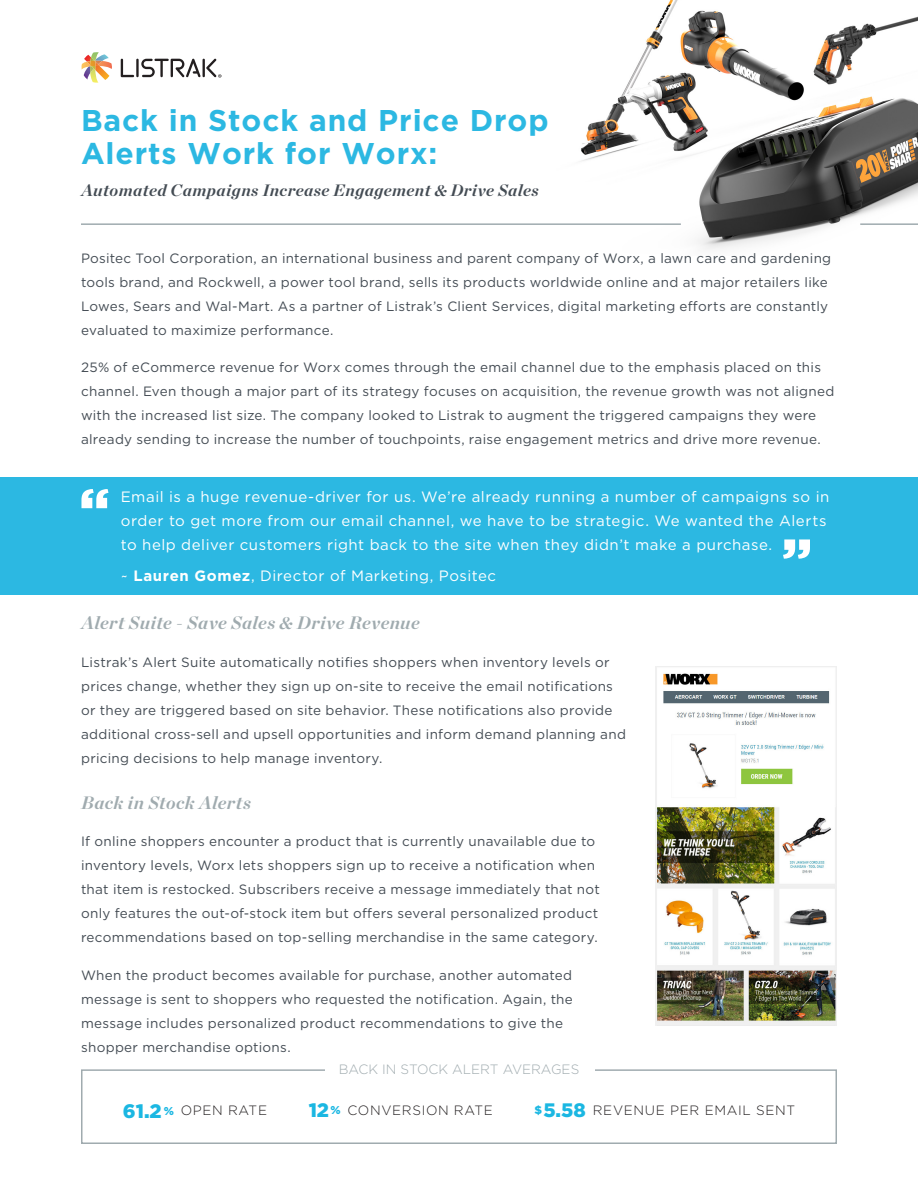
<style>
.page{position:relative;width:918px;height:1188px;background:#fff}
.page>*{position:absolute;margin:0;border:0;box-sizing:border-box;transform-origin:0 0}
.t1{font:700 30px "Gotham";letter-spacing:.03em;color:#2cb8e2}
.t2{font:900 19.5px "Gotham";color:#1bb7e2}
.headline{font:italic 700 18px "Chronicle Display";letter-spacing:.025em;color:#a0abaf}
.t3{font:italic 700 16.5px "Chronicle Display";letter-spacing:.03em;color:#444c54}
.body{font:15px/24px "Gotham";letter-spacing:.035em;color:#fff}
.body-2{font:13.5px/24px "Gotham";letter-spacing:.02em;color:#444c54}
.t4{font:300 13.5px "Gotham";letter-spacing:.05em;color:#231f20}
.t5{font:300 13.5px "Gotham";color:#a0abaf}
.s1{font-weight:700}
.s2{font-size:11.4px}
</style>
<div class="page">
<div style="left:0;top:478px;width:918px;height:117px;background:#2cb8e2"></div>
<img style="left:580px;top:0;width:338px;height:250px">
<svg style="left:121px;top:59px;width:100px;height:19px"></svg>
<svg style="left:81px;top:52px;width:31px;height:31px"></svg>
<svg style="left:81px;top:489px;width:27px;height:19px"></svg>
<hr style="left:81px;top:223px;width:600px;height:2px;background:#a0abaf">
<hr style="left:860px;top:223px;width:58px;height:2px;background:#a0abaf">
<img style="left:655px;top:666px;width:182px;height:359px">
<div style="left:81px;top:1069px;width:756px;height:75px;border:2px solid #a0abaf"></div>
<div style="left:325px;top:1068px;width:270px;height:16px;background:#fff"></div>
<svg style="left:783px;top:539px;width:27px;height:20px"></svg>
<p class="t1" style="left:81px;top:100px;width:469px">Back in Stock and Price Drop</p>
<p class="t1" style="left:81px;top:133px;width:358px">Alerts Work for Worx:</p>
<p class="t3" style="left:81px;top:176px;width:459px">Automated Campaigns Increase Engagement &amp; Drive Sales</p>
<p class="body-2" style="left:81px;top:246px;width:752px">Positec Tool Corporation, an international business and parent company of Worx, a lawn care and gardening tools brand, and Rockwell, a power tool brand, sells its products worldwide online and at major retailers like Lowes, Sears and Wal-Mart. As a partner of Listrak’s Client Services, digital marketing efforts are constantly evaluated to maximize performance.</p>
<p class="body-2" style="left:81px;top:355px;width:755px">25% of eCommerce revenue for Worx comes through the email channel due to the emphasis placed on this channel. Even though a major part of its strategy focuses on acquisition, the revenue growth was not aligned with the increased list size. The company looked to Listrak to augment the triggered campaigns they were already sending to increase the number of touchpoints, raise engagement metrics and drive more revenue.</p>
<p class="body" style="left:121px;top:484px;width:710px">Email is a huge revenue-driver for us. We’re already running a number of campaigns so in order to get more from our email channel, we have to be strategic. We wanted the Alerts to help deliver customers right back to the site when they didn’t make a purchase.</p>
<p class="body" style="left:121px;top:563px;width:377px">~ <span class="s1">Lauren Gomez</span>, Director of Marketing, Positec</p>
<p class="headline" style="left:81px;top:608px;width:340px">Alert Suite - Save Sales &amp; Drive Revenue</p>
<p class="body-2" style="left:81px;top:650px;width:546px">Listrak’s Alert Suite automatically notifies shoppers when inventory levels or prices change, whether they sign up on-site to receive the email notifications or they are triggered based on site behavior. These notifications also provide additional cross-sell and upsell opportunities and inform demand planning and pricing decisions to help manage inventory.</p>
<p class="headline" style="left:81px;top:787px;width:171px">Back in Stock Alerts</p>
<p class="body-2" style="left:81px;top:829px;width:520px">If online shoppers encounter a product that is currently unavailable due to inventory levels, Worx lets shoppers sign up to receive a notification when that item is restocked. Subscribers receive a message immediately that not only features the out-of-stock item but offers several personalized product recommendations based on top-selling merchandise in the same category.</p>
<p class="body-2" style="left:81px;top:963px;width:493px">When the product becomes available for purchase, another automated message is sent to shoppers who requested the notification. Again, the message includes personalized product recommendations to give the shopper merchandise options.</p>
<p class="t5" style="left:339px;top:1061px;width:242px">BACK IN STOCK ALERT AVERAGES</p>
<p class="t2" style="left:123px;top:1098px;width:53px">61.2 <sup>%</sup></p>
<p class="t2" style="left:535px;top:1097px;width:53px"><sup>$</sup>5.58</p>
<p class="t4" style="left:181px;top:1101px;width:88px">OPEN RATE</p>
<p class="t2" style="left:309px;top:1097px;width:33px">12<span class="s2">%</span></p>
<p class="t4" style="left:348px;top:1101px;width:147px">CONVERSION RATE</p>
<p class="t4" style="left:593px;top:1101px;width:204px">REVENUE PER EMAIL SENT</p>
</div>
